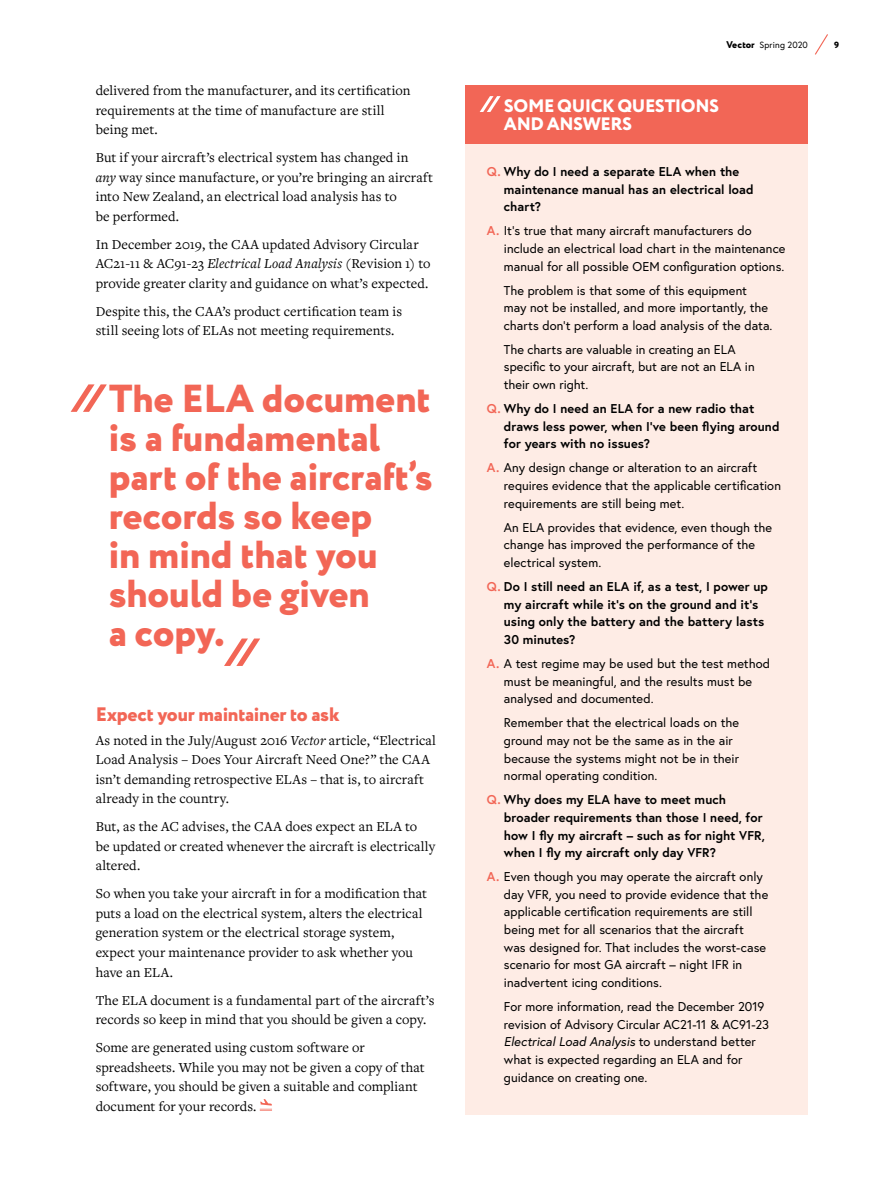
<style>
.page{position:relative;width:893px;height:1200px;background:#fff}
.page>*{position:absolute;margin:0;border:0;box-sizing:border-box;transform-origin:0 0}
.Pullquote{font:800 39px/39px "Circe";letter-spacing:-.005em;color:#f26656}
.t1{font:800 19.5px "Circe";letter-spacing:-.01em;color:#f26656}
.Sidebar_H1{font:800 18px/18px "Circe";letter-spacing:-.025em;color:#fff}
.Body{font:14.25px/19.5px "Freight Text Pro";letter-spacing:.005em;color:#000}
.SideBar_QA{font:12.75px/17.7px "Europa";letter-spacing:.005em;color:#000}
.SideBar_QA-2{font:700 12.75px/17.7px "Europa";letter-spacing:.005em;color:#000}
.t2{font:9px "Europa";letter-spacing:.015em;color:#000}
.t3{font:800 9px "Circe";color:#000}
.s1{font-style:italic}
.s2{font-family:"Circe";font-weight:800;font-size:9.75px}
.s3{color:#f26656}
.s4{font-weight:700;color:#f26656}
</style>
<div class="page">
<svg style="left:260px;top:1099px;width:12px;height:11px"></svg>
<div style="left:466px;top:85px;width:342px;height:60px;background:#f26656"></div>
<svg style="left:480px;top:96px;width:21px;height:16px"></svg>
<div style="left:466px;top:145px;width:342px;height:969px;background:#feece5"></div>
<svg style="left:71px;top:384px;width:36px;height:28px"></svg>
<svg style="left:224px;top:638px;width:36px;height:27px"></svg>
<svg style="left:815px;top:34px;width:13px;height:21px"></svg>
<p class="Body" style="left:96px;top:80px;width:316px">delivered from the manufacturer, and its certification requirements at the time of manufacture are still being met.</p>
<p class="Body" style="left:96px;top:147px;width:339px">But if your aircraft’s electrical system has changed in<br><span class="s1">any</span> way since manufacture, or you’re bringing an aircraft into New Zealand, an electrical load analysis has to<br>be performed.</p>
<p class="Body" style="left:96px;top:234px;width:336px">In December 2019, the CAA updated Advisory Circular<br>AC21-11 &amp; AC91-23 <span class="s1">Electrical Load Analysis</span> (Revision 1) to provide greater clarity and guidance on what’s expected.</p>
<p class="Body" style="left:96px;top:301px;width:308px">Despite this, the CAA’s product certification team is still seeing lots of ELAs not meeting requirements.</p>
<p class="Pullquote" style="left:108px;top:381px;width:326px">The ELA document is a fundamental part of the aircraft’s records so keep<br>in mind that you should be given<br>a copy.</p>
<h2 class="t1" style="left:96px;top:701px;width:245px">Expect your maintainer to ask</h2>
<p class="Body" style="left:96px;top:729px;width:342px">As noted in the July/August 2016 <span class="s1">Vector</span> article, “Electrical Load Analysis – Does Your Aircraft Need One?” the CAA isn’t demanding retrospective ELAs – that is, to aircraft already in the country.</p>
<p class="Body" style="left:96px;top:816px;width:341px">But, as the AC advises, the CAA does expect an ELA to<br>be updated or created whenever the aircraft is electrically altered.</p>
<p class="Body" style="left:96px;top:883px;width:333px">So when you take your aircraft in for a modification that puts a load on the electrical system, alters the electrical generation system or the electrical storage system, expect your maintenance provider to ask whether you have an ELA.</p>
<p class="Body" style="left:96px;top:989px;width:340px">The ELA document is a fundamental part of the aircraft’s records so keep in mind that you should be given a copy.</p>
<p class="Body" style="left:96px;top:1036px;width:331px">Some are generated using custom software or spreadsheets. While you may not be given a copy of that software, you should be given a suitable and compliant document for your records.</p>
<p class="t2" style="left:727px;top:39px;width:83px"><span class="s2">Vector</span> Spring 2020</p>
<p class="t3" style="left:834px;top:38px;width:7px">9</p>
<p class="Sidebar_H1" style="left:504px;top:98px;width:217px">SOME QUICK QUESTIONS<br>AND ANSWERS</p>
<p class="SideBar_QA-2" style="left:504px;top:162px;width:251px;text-indent:-17px"><span class="s3">Q.</span> Why do I need a separate ELA when the maintenance manual has an electrical load chart?</p>
<p class="SideBar_QA" style="left:504px;top:222px;width:283px;text-indent:-17px"><span class="s4">A.</span> It’s true that many aircraft manufacturers do include an electrical load chart in the maintenance manual for all possible OEM configuration options.</p>
<p class="SideBar_QA" style="left:504px;top:281px;width:270px">The problem is that some of this equipment may not be installed, and more importantly, the charts don’t perform a load analysis of the data.</p>
<p class="SideBar_QA" style="left:504px;top:340px;width:252px">The charts are valuable in creating an ELA specific to your aircraft, but are not an ELA in their own right.</p>
<p class="SideBar_QA-2" style="left:504px;top:399px;width:277px;text-indent:-17px"><span class="s3">Q.</span> Why do I need an ELA for a new radio that draws less power, when I’ve been flying around for years with no issues?</p>
<p class="SideBar_QA" style="left:504px;top:459px;width:279px;text-indent:-17px"><span class="s4">A.</span> Any design change or alteration to an aircraft requires evidence that the applicable certification requirements are still being met.</p>
<p class="SideBar_QA" style="left:504px;top:518px;width:270px">An ELA provides that evidence, even though the change has improved the performance of the electrical system.</p>
<p class="SideBar_QA-2" style="left:504px;top:577px;width:266px;text-indent:-17px"><span class="s3">Q.</span> Do I still need an ELA if, as a test, I power up my aircraft while it’s on the ground and it’s using only the battery and the battery lasts 30 minutes?</p>
<p class="SideBar_QA" style="left:504px;top:654px;width:268px;text-indent:-17px"><span class="s4">A.</span> A test regime may be used but the test method must be meaningful, and the results must be analysed and documented.</p>
<p class="SideBar_QA" style="left:504px;top:713px;width:237px">Remember that the electrical loads on the ground may not be the same as in the air because the systems might not be in their normal operating condition.</p>
<p class="SideBar_QA-2" style="left:504px;top:790px;width:262px;text-indent:-17px"><span class="s3">Q.</span> Why does my ELA have to meet much broader requirements than those I need, for how I fly my aircraft – such as for night VFR, when I fly my aircraft only day VFR?</p>
<p class="SideBar_QA" style="left:504px;top:867px;width:266px;text-indent:-17px"><span class="s4">A.</span> Even though you may operate the aircraft only day VFR, you need to provide evidence that the applicable certification requirements are still being met for all scenarios that the aircraft was designed for. That includes the worst-case scenario for most GA aircraft – night IFR in inadvertent icing conditions.</p>
<p class="SideBar_QA" style="left:504px;top:997px;width:267px">For more information, read the December 2019 revision of Advisory Circular AC21-11 &amp; AC91-23<br><span class="s1">Electrical Load Analysis</span> to understand better what is expected regarding an ELA and for guidance on creating one.</p>
</div>
